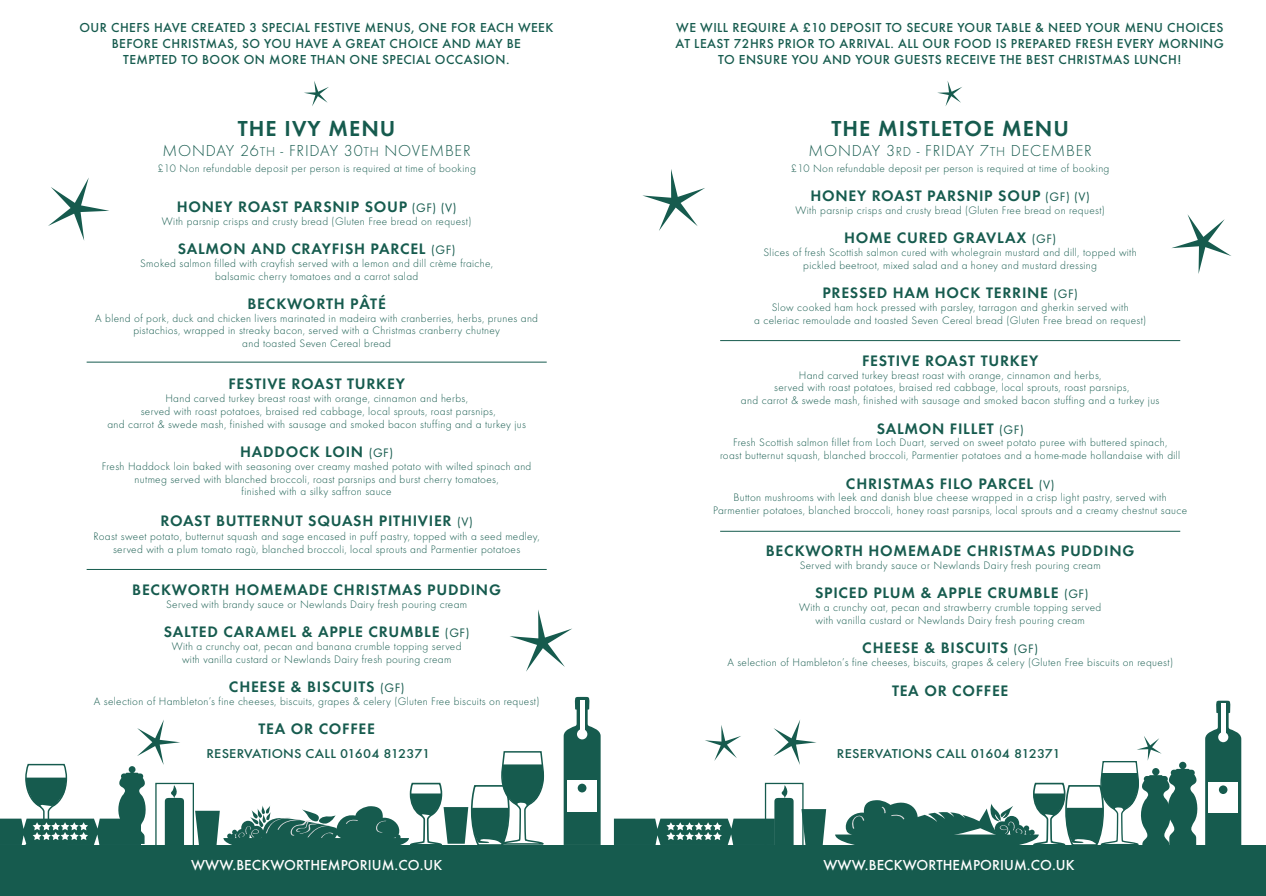
<style>
.page{position:relative;width:1266px;height:896px;background:#fff}
.page>*{position:absolute;margin:0;border:0;box-sizing:border-box;transform-origin:0 0}
.t1{font:600 22.5px "Futura T";letter-spacing:.05em;color:#165b4e}
.t2{font:300 16.5px "Futura T";letter-spacing:.05em;color:#165b4e}
.t3{font:600 15.75px "Futura T";letter-spacing:.05em;color:#165b4e}
.t4{font:500 15px "Futura T";letter-spacing:.005em;color:#fff}
.t5{font:500 13.5px/16.2px "Futura T";letter-spacing:.03em;color:#165b4e;text-align:center}
.t6{font:500 13.35px "Futura T";letter-spacing:.02em;color:#165b4e;scale:1.07 1}
.t7{font:300 11.25px/12.8px "Futura T";letter-spacing:.03em;color:#165b4e;text-align:center}
.s1{font-size:13.5px}
.s2{font-weight:400;font-size:12.75px}
</style>
<div class="page">
<hr style="left:87px;top:568px;width:459px;height:1px;background:#165b4e">
<hr style="left:87px;top:361px;width:459px;height:1px;background:#165b4e">
<svg style="left:304px;top:81px;width:25px;height:25px"></svg>
<svg style="left:937px;top:81px;width:25px;height:25px"></svg>
<svg style="left:1171px;top:214px;width:60px;height:60px"></svg>
<svg style="left:642px;top:169px;width:63px;height:62px"></svg>
<svg style="left:705px;top:725px;width:36px;height:35px"></svg>
<svg style="left:773px;top:720px;width:43px;height:44px"></svg>
<svg style="left:1205px;top:700px;width:36px;height:144px"></svg>
<div style="left:1208px;top:781px;width:29px;height:31px;background:#fff"></div>
<div style="left:1218px;top:785px;width:9px;height:8px;background:#165b4e;border-radius:50%"></div>
<div style="left:1220px;top:703px;width:5px;height:30px;background:#fff"></div>
<div style="left:1218px;top:731px;width:10px;height:10px;background:#fff;border-radius:50%"></div>
<div style="left:0;top:844px;width:1265px;height:51px;background:#165b4e"></div>
<div style="left:764px;top:782px;width:39px;height:65px;border:1px solid #165b4e"></div>
<svg style="left:614px;top:783px;width:179px;height:64px"></svg>
<svg style="left:801px;top:808px;width:25px;height:37px"></svg>
<svg style="left:510px;top:610px;width:62px;height:61px"></svg>
<svg style="left:48px;top:178px;width:61px;height:62px"></svg>
<svg style="left:563px;top:696px;width:37px;height:148px"></svg>
<div style="left:567px;top:779px;width:30px;height:31px;background:#fff"></div>
<div style="left:577px;top:783px;width:9px;height:9px;background:#165b4e;border-radius:50%"></div>
<hr style="left:580px;top:699px;width:4px;height:31px;background:#fff">
<div style="left:577px;top:728px;width:10px;height:11px;background:#fff;border-radius:50%"></div>
<div style="left:155px;top:782px;width:39px;height:65px;border:1px solid #165b4e"></div>
<svg style="left:195px;top:751px;width:350px;height:94px"></svg>
<svg style="left:835px;top:736px;width:363px;height:109px"></svg>
<hr style="left:720px;top:530px;width:460px;height:1px;background:#165b4e">
<hr style="left:720px;top:340px;width:460px;height:1px;background:#165b4e">
<svg style="left:0;top:720px;width:184px;height:127px"></svg>
<p class="t5" style="left:79px;top:19px;width:475px">OUR CHEFS HAVE CREATED 3 SPECIAL FESTIVE MENUS, ONE FOR EACH WEEK<br>BEFORE CHRISTMAS, SO YOU HAVE A GREAT CHOICE AND MAY BE<br>TEMPTED TO BOOK ON MORE THAN ONE SPECIAL OCCASION.</p>
<p class="t5" style="left:675px;top:19px;width:550px">WE WILL REQUIRE A £10 DEPOSIT TO SECURE YOUR TABLE &amp; NEED YOUR MENU CHOICES<br>AT LEAST 72HRS PRIOR TO ARRIVAL. ALL OUR FOOD IS PREPARED FRESH EVERY MORNING<br>TO ENSURE YOU AND YOUR GUESTS RECEIVE THE BEST CHRISTMAS LUNCH!</p>
<h1 class="t1" style="left:238px;top:115px;width:159px">THE IVY MENU</h1>
<h2 class="t2" style="left:162px;top:141px;width:310px">MONDAY 26<span class="s1">TH</span> - FRIDAY 30<span class="s1">TH</span> NOVEMBER</h2>
<p class="t7" style="left:157px;top:161px;width:320px">£10 Non refundable deposit per person is required at time of booking</p>
<h3 class="t3" style="left:177px;top:197px;width:281px">HONEY ROAST PARSNIP SOUP <span class="s2">(GF) (V)</span></h3>
<p class="t7" style="left:162px;top:214px;width:311px">With parsnip crisps and crusty bread (Gluten Free bread on request)</p>
<h3 class="t3" style="left:178px;top:239px;width:279px">SALMON AND CRAYFISH PARCEL <span class="s2">(GF)</span></h3>
<p class="t7" style="left:140px;top:256px;width:354px">Smoked salmon filled with crayfish served with a lemon and dill crème fraiche, balsamic cherry tomatoes and a carrot salad</p>
<h3 class="t3" style="left:247px;top:294px;width:140px">BECKWORTH PÂTÉ</h3>
<p class="t7" style="left:95px;top:311px;width:444px">A blend of pork, duck and chicken livers marinated in madeira with cranberries, herbs, prunes and pistachios, wrapped in streaky bacon, served with a Christmas cranberry chutney<br>and toasted Seven Cereal bread</p>
<h3 class="t3" style="left:228px;top:374px;width:178px">FESTIVE ROAST TURKEY</h3>
<p class="t7" style="left:107px;top:392px;width:420px">Hand carved turkey breast roast with orange, cinnamon and herbs,<br>served with roast potatoes, braised red cabbage, local sprouts, roast parsnips,<br>and carrot &amp; swede mash, finished with sausage and smoked bacon stuffing and a turkey jus</p>
<h3 class="t3" style="left:240px;top:442px;width:154px">HADDOCK LOIN <span class="s2">(GF)</span></h3>
<p class="t7" style="left:102px;top:459px;width:431px">Fresh Haddock loin baked with seasoning over creamy mashed potato with wilted spinach and nutmeg served with blanched broccoli, roast parsnips and burst cherry tomatoes,<br>finished with a silky saffron sauce</p>
<h3 class="t3" style="left:160px;top:510px;width:314px">ROAST BUTTERNUT SQUASH PITHIVIER <span class="s2">(V)</span></h3>
<p class="t7" style="left:93px;top:529px;width:448px">Roast sweet potato, butternut squash and sage encased in puff pastry, topped with a seed medley, served with a plum tomato ragù, blanched broccoli, local sprouts and Parmentier potatoes</p>
<h3 class="t3" style="left:132px;top:580px;width:370px">BECKWORTH HOMEMADE CHRISTMAS PUDDING</h3>
<p class="t7" style="left:166px;top:597px;width:302px">Served with brandy sauce or Newlands Dairy fresh pouring cream</p>
<h3 class="t3" style="left:164px;top:622px;width:307px">SALTED CARAMEL &amp; APPLE CRUMBLE <span class="s2">(GF)</span></h3>
<p class="t7" style="left:172px;top:639px;width:291px">With a crunchy oat, pecan and banana crumble topping served with vanilla custard or Newlands Dairy fresh pouring cream</p>
<h3 class="t3" style="left:229px;top:677px;width:177px">CHEESE &amp; BISCUITS <span class="s2">(GF)</span></h3>
<p class="t7" style="left:94px;top:694px;width:447px">A selection of Hambleton’s fine cheeses, biscuits, grapes &amp; celery (Gluten Free biscuits on request)</p>
<h3 class="t3" style="left:258px;top:719px;width:118px">TEA OR COFFEE</h3>
<h1 class="t1" style="left:831px;top:115px;width:239px">THE MISTLETOE MENU</h1>
<h2 class="t2" style="left:808px;top:141px;width:285px">MONDAY 3<span class="s1">RD</span> - FRIDAY 7<span class="s1">TH</span> DECEMBER</h2>
<p class="t7" style="left:791px;top:161px;width:320px">£10 Non refundable deposit per person is required at time of booking</p>
<h3 class="t3" style="left:810px;top:186px;width:281px">HONEY ROAST PARSNIP SOUP <span class="s2">(GF) (V)</span></h3>
<p class="t7" style="left:795px;top:203px;width:311px">With parsnip crisps and crusty bread (Gluten Free bread on request)</p>
<h3 class="t3" style="left:844px;top:228px;width:214px">HOME CURED GRAVLAX <span class="s2">(GF)</span></h3>
<p class="t7" style="left:763px;top:245px;width:375px">Slices of fresh Scottish salmon cured with wholegrain mustard and dill, topped with pickled beetroot, mixed salad and a honey and mustard dressing</p>
<h3 class="t3" style="left:822px;top:283px;width:257px">PRESSED HAM HOCK TERRINE <span class="s2">(GF)</span></h3>
<p class="t7" style="left:754px;top:300px;width:393px">Slow cooked ham hock pressed with parsley, tarragon and gherkin served with<br>a celeriac remoulade and toasted Seven Cereal bread (Gluten Free bread on request)</p>
<h3 class="t3" style="left:862px;top:351px;width:178px">FESTIVE ROAST TURKEY</h3>
<p class="t7" style="left:741px;top:368px;width:420px">Hand carved turkey breast roast with orange, cinnamon and herbs,<br>served with roast potatoes, braised red cabbage, local sprouts, roast parsnips,<br>and carrot &amp; swede mash, finished with sausage and smoked bacon stuffing and a turkey jus</p>
<h3 class="t3" style="left:876px;top:419px;width:149px">SALMON FILLET <span class="s2">(GF)</span></h3>
<p class="t7" style="left:720px;top:436px;width:462px">Fresh Scottish salmon fillet from Loch Duart, served on sweet potato puree with buttered spinach,<br>roast butternut squash, blanched broccoli, Parmentier potatoes and a home-made hollandaise with dill</p>
<h3 class="t3" style="left:845px;top:473px;width:210px">CHRISTMAS FILO PARCEL <span class="s2">(V)</span></h3>
<p class="t7" style="left:713px;top:491px;width:475px">Button mushrooms with leek and danish blue cheese wrapped in a crisp light pastry, served with<br>Parmentier potatoes, blanched broccoli, honey roast parsnips, local sprouts and a creamy chestnut sauce</p>
<h3 class="t3" style="left:765px;top:541px;width:370px">BECKWORTH HOMEMADE CHRISTMAS PUDDING</h3>
<p class="t7" style="left:799px;top:558px;width:302px">Served with brandy sauce or Newlands Dairy fresh pouring cream</p>
<h3 class="t3" style="left:815px;top:583px;width:275px">SPICED PLUM &amp; APPLE CRUMBLE <span class="s2">(GF)</span></h3>
<p class="t7" style="left:799px;top:600px;width:304px">With a crunchy oat, pecan and strawberry crumble topping served with vanilla custard or Newlands Dairy fresh pouring cream</p>
<h3 class="t3" style="left:862px;top:638px;width:177px">CHEESE &amp; BISCUITS <span class="s2">(GF)</span></h3>
<p class="t7" style="left:727px;top:655px;width:447px">A selection of Hambleton’s fine cheeses, biscuits, grapes &amp; celery (Gluten Free biscuits on request)</p>
<h3 class="t3" style="left:892px;top:680px;width:118px">TEA OR COFFEE</h3>
<p class="t6" style="left:206px;top:745px;width:211px">RESERVATIONS CALL 01604 812371</p>
<p class="t6" style="left:836px;top:745px;width:211px">RESERVATIONS CALL 01604 812371</p>
<h3 class="t4" style="left:191px;top:855px;width:253px">WWW.BECKWORTHEMPORIUM.CO.UK</h3>
<h3 class="t4" style="left:823px;top:855px;width:253px">WWW.BECKWORTHEMPORIUM.CO.UK</h3>
</div>
